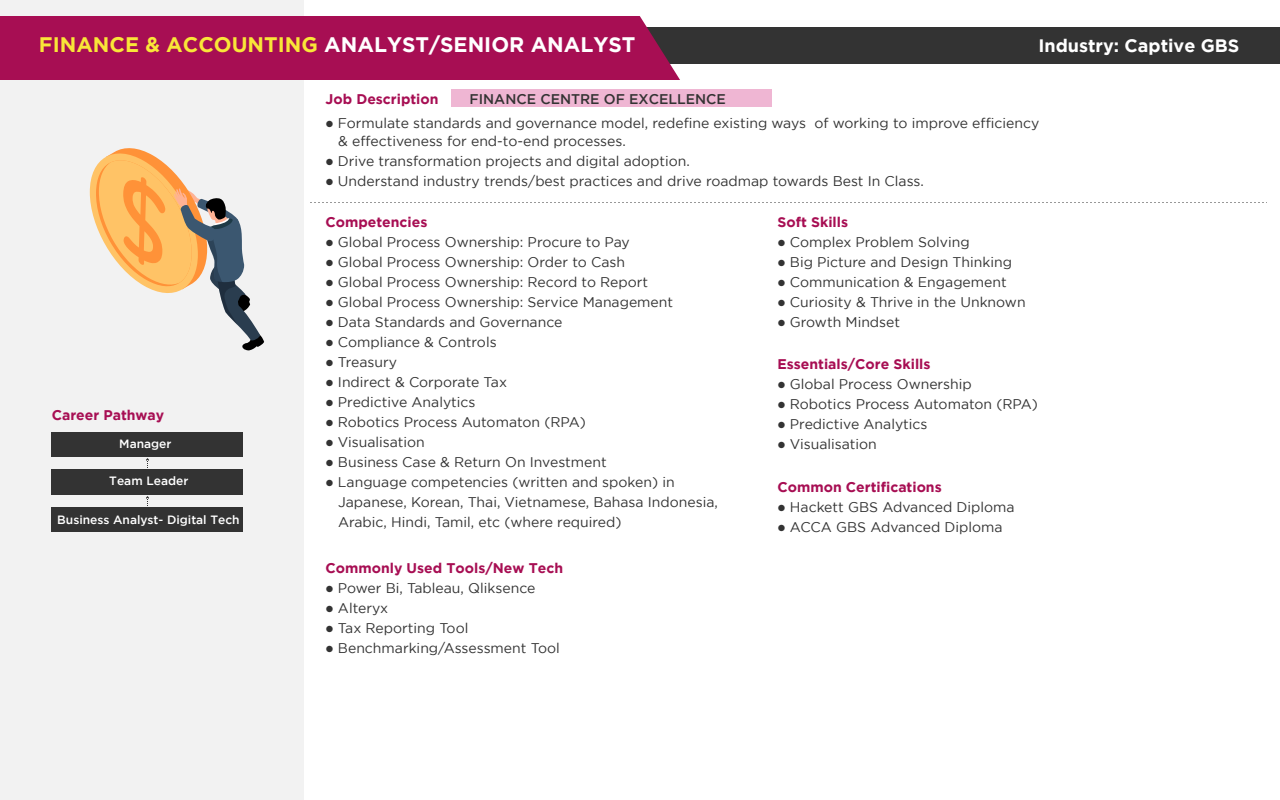
<style>
.page{position:relative;width:1280px;height:800px;background:#fff}
.page>*{position:absolute;margin:0;border:0;box-sizing:border-box;transform-origin:0 0}
.t1{font:700 21px "Gotham";color:#fff}
.t2{font:700 18px "Gotham";color:#fff}
.t3{font:14px/20px "Gotham";color:#333}
.t4{font:700 14px "Gotham";color:#a70e53}
.t5{font:500 14px "Gotham";color:#333}
.t6{font:500 12px "Gotham";color:#fff}
.s1{color:#f9e638}
</style>
<div class="page">
<div style="left:0;top:0;width:304px;height:800px;background:#f2f2f2"></div>
<div style="left:265px;top:27px;width:1015px;height:37px;background:#333"></div>
<div style="left:0;top:16px;width:680px;height:64px;background:#a70e53"></div>
<div style="left:51px;top:469px;width:192px;height:26px;background:#333"></div>
<div style="left:51px;top:432px;width:192px;height:25px;background:#333"></div>
<div style="left:51px;top:507px;width:192px;height:25px;background:#333"></div>
<svg style="left:146px;top:496px;width:3px;height:10px"></svg>
<svg style="left:146px;top:458px;width:3px;height:10px"></svg>
<svg style="left:90px;top:148px;width:174px;height:202px"></svg>
<svg style="left:310px;top:202px;width:957px;height:1px"></svg>
<div style="left:451px;top:89px;width:321px;height:18px;background:#efb6d3"></div>
<h1 class="t1" style="left:39px;top:33px;width:598px"><span class="s1">FINANCE &amp; ACCOUNTING</span> ANALYST/SENIOR ANALYST</h1>
<p class="t2" style="left:1038px;top:35px;width:203px">Industry: Captive GBS</p>
<p class="t4" style="left:52px;top:406px;width:114px">Career Pathway</p>
<p class="t6" style="left:119px;top:436px;width:54px">Manager</p>
<p class="t6" style="left:109px;top:473px;width:81px">Team Leader</p>
<p class="t6" style="left:57px;top:512px;width:184px">Business Analyst- Digital Tech</p>
<p class="t4" style="left:326px;top:91px;width:114px">Job Description</p>
<p class="t5" style="left:470px;top:91px;width:258px">FINANCE CENTRE OF EXCELLENCE</p>
<p class="t3" style="left:338px;top:114px;width:703px;line-height:18px;text-indent:-13px">● Formulate standards and governance model, redefine existing ways of working to improve efficiency &amp; effectiveness for end-to-end processes.</p>
<p class="t3" style="left:326px;top:151px;width:366px">● Drive transformation projects and digital adoption.</p>
<p class="t3" style="left:326px;top:171px;width:600px">● Understand industry trends/best practices and drive roadmap towards Best In Class.</p>
<p class="t4" style="left:326px;top:214px;width:103px">Competencies</p>
<p class="t3" style="left:326px;top:232px;width:306px">● Global Process Ownership: Procure to Pay</p>
<p class="t3" style="left:326px;top:252px;width:301px">● Global Process Ownership: Order to Cash</p>
<p class="t3" style="left:326px;top:272px;width:324px">● Global Process Ownership: Record to Report</p>
<p class="t3" style="left:326px;top:292px;width:349px">● Global Process Ownership: Service Management</p>
<p class="t3" style="left:326px;top:312px;width:238px">● Data Standards and Governance</p>
<p class="t3" style="left:326px;top:332px;width:173px">● Compliance &amp; Controls</p>
<p class="t3" style="left:326px;top:352px;width:73px">● Treasury</p>
<p class="t3" style="left:326px;top:372px;width:183px">● Indirect &amp; Corporate Tax</p>
<p class="t3" style="left:326px;top:392px;width:152px">● Predictive Analytics</p>
<p class="t3" style="left:326px;top:412px;width:262px">● Robotics Process Automaton (RPA)</p>
<p class="t3" style="left:326px;top:432px;width:101px">● Visualisation</p>
<p class="t3" style="left:326px;top:452px;width:283px">● Business Case &amp; Return On Investment</p>
<p class="t3" style="left:338px;top:472px;width:381px;text-indent:-13px">● Language competencies (written and spoken) in<br>Japanese, Korean, Thai, Vietnamese, Bahasa Indonesia,<br>Arabic, Hindi, Tamil, etc (where required)</p>
<p class="t4" style="left:778px;top:214px;width:72px">Soft Skills</p>
<p class="t3" style="left:778px;top:232px;width:194px">● Complex Problem Solving</p>
<p class="t3" style="left:778px;top:252px;width:236px">● Big Picture and Design Thinking</p>
<p class="t3" style="left:778px;top:272px;width:231px">● Communication &amp; Engagement</p>
<p class="t3" style="left:778px;top:292px;width:250px">● Curiosity &amp; Thrive in the Unknown</p>
<p class="t3" style="left:778px;top:312px;width:124px">● Growth Mindset</p>
<p class="t4" style="left:778px;top:356px;width:154px">Essentials/Core Skills</p>
<p class="t3" style="left:778px;top:374px;width:196px">● Global Process Ownership</p>
<p class="t3" style="left:778px;top:394px;width:262px">● Robotics Process Automaton (RPA)</p>
<p class="t3" style="left:778px;top:414px;width:152px">● Predictive Analytics</p>
<p class="t3" style="left:778px;top:434px;width:101px">● Visualisation</p>
<p class="t4" style="left:778px;top:479px;width:166px">Common Certifications</p>
<p class="t3" style="left:778px;top:497px;width:239px">● Hackett GBS Advanced Diploma</p>
<p class="t3" style="left:778px;top:517px;width:227px">● ACCA GBS Advanced Diploma</p>
<p class="t4" style="left:326px;top:560px;width:239px">Commonly Used Tools/New Tech</p>
<p class="t3" style="left:326px;top:578px;width:211px">● Power Bi, Tableau, Qliksence</p>
<p class="t3" style="left:326px;top:598px;width:64px">● Alteryx</p>
<p class="t3" style="left:326px;top:618px;width:144px">● Tax Reporting Tool</p>
<p class="t3" style="left:326px;top:638px;width:236px">● Benchmarking/Assessment Tool</p>
</div>
